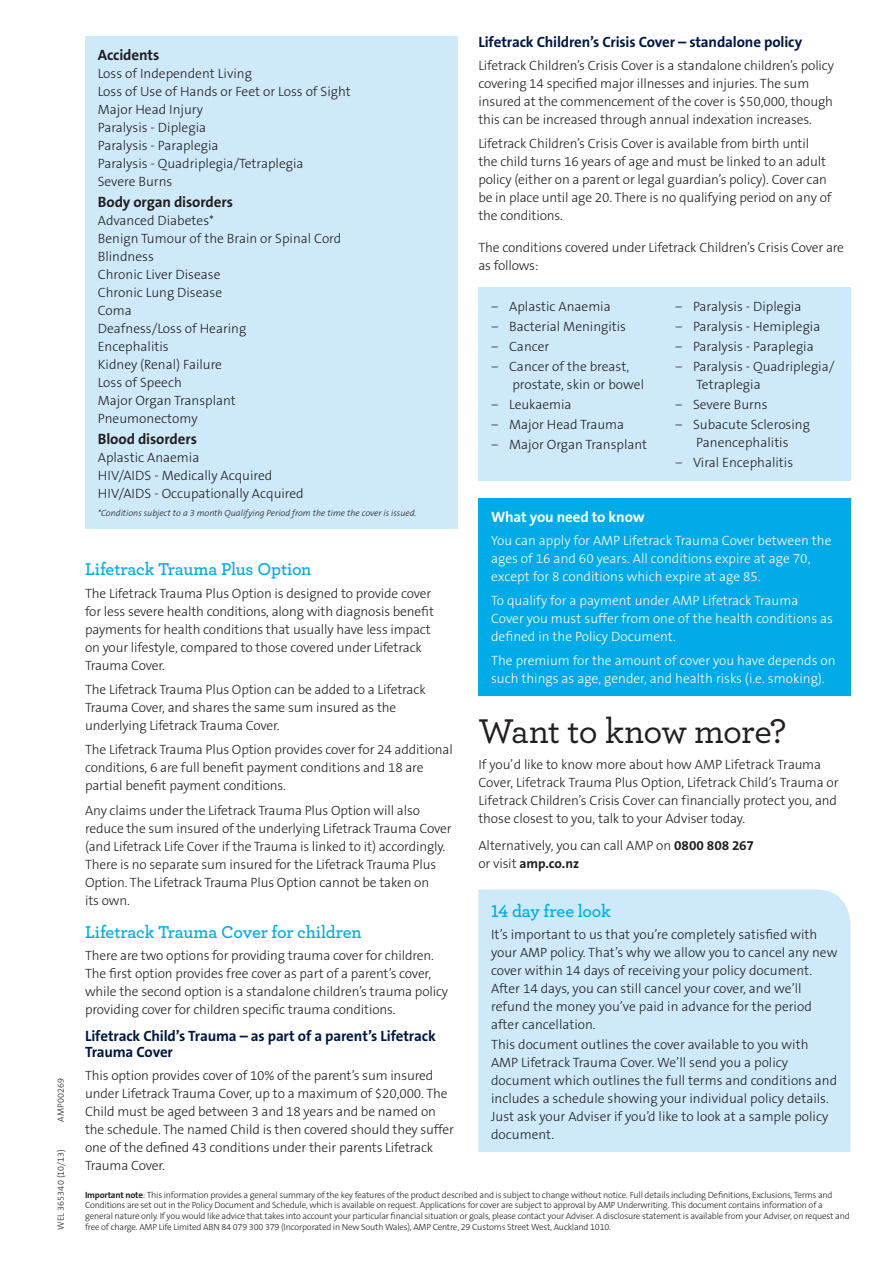
<style>
.page{position:relative;width:893px;height:1263px;background:#fff}
.page>*{position:absolute;margin:0;border:0;box-sizing:border-box;transform-origin:0 0}
.Head1{font:500 36px "Archer";letter-spacing:-.025em;color:#231f20}
.Sub1{font:600 18px "Archer";letter-spacing:-.01em;color:#00abe7}
.Sub2{font:700 15px/16.5px "The Sans B7";letter-spacing:-.01em;color:#001845}
.Sub2-2{font:700 15px "The Sans B7";letter-spacing:-.01em;color:#231f20}
.Sub2-3{font:700 15px "The Sans B7";letter-spacing:-.01em;color:#fff}
.body_copy{font:300 13.5px/18px "The Sans B3";letter-spacing:-.01em;color:#231f20}
.body_copy-2{font:300 13.5px/18px "The Sans B3";color:#fff}
.body{font:300 13.5px/18px "The Sans B3";letter-spacing:-.01em;color:#231f20}
.body_copy-3{font:300 9px/10.8px "The Sans B3";letter-spacing:-.02em;color:#231f20}
.body_copy-4{font:italic 300 9px "The Sans B3";color:#231f20}
.body_copy-5{font:300 9px "The Sans B3";letter-spacing:.015em;color:#231f20}
.body_copy-6{font:300 9px "The Sans B3";letter-spacing:.02em;color:#231f20}
.s1{font-family:"The Sans B7";font-weight:700}
</style>
<div class="page">
<div style="left:478px;top:498px;width:372px;height:198px;background:#00abe7"></div>
<div style="left:478px;top:889px;width:372px;height:263px;background:#cee9f9"></div>
<div style="left:478px;top:288px;width:372px;height:193px;background:#cee9f9"></div>
<div style="left:85px;top:36px;width:372px;height:492px;background:#cee9f9"></div>
<p class="body_copy-6" style="left:56px;top:1122px;width:46px;rotate:-90deg">AMP00269</p>
<p class="body_copy-5" style="left:56px;top:1230px;width:82px;rotate:-90deg">WEL 365340 (10/13)</p>
<p class="Sub2-2" style="left:98px;top:47px;width:63px">Accidents</p>
<p class="body_copy" style="left:98px;top:65px;width:254px">Loss of Independent Living<br>Loss of Use of Hands or Feet or Loss of Sight<br>Major Head Injury<br>Paralysis - Diplegia<br>Paralysis - Paraplegia<br>Paralysis - Quadriplegia/Tetraplegia<br>Severe Burns</p>
<p class="Sub2-2" style="left:98px;top:194px;width:137px">Body organ disorders</p>
<p class="body_copy" style="left:98px;top:212px;width:245px">Advanced Diabetes*<br>Benign Tumour of the Brain or Spinal Cord<br>Blindness<br>Chronic Liver Disease<br>Chronic Lung Disease<br>Coma<br>Deafness/Loss of Hearing<br>Encephalitis<br>Kidney (Renal) Failure<br>Loss of Speech<br>Major Organ Transplant<br>Pneumonectomy</p>
<p class="Sub2-2" style="left:98px;top:431px;width:101px">Blood disorders</p>
<p class="body_copy" style="left:98px;top:449px;width:207px">Aplastic Anaemia<br>HIV/AIDS - Medically Acquired<br>HIV/AIDS - Occupationally Acquired</p>
<p class="body_copy-4" style="left:98px;top:508px;width:320px">*Conditions subject to a 3 month Qualifying Period from the time the cover is issued.</p>
<p class="Sub1" style="left:85px;top:556px;width:228px">Lifetrack Trauma Plus Option</p>
<p class="body_copy" style="left:85px;top:584px;width:350px">The Lifetrack Trauma Plus Option is designed to provide cover for less severe health conditions, along with diagnosis benefit payments for health conditions that usually have less impact on your lifestyle, compared to those covered under Lifetrack Trauma Cover.</p>
<p class="body_copy" style="left:85px;top:681px;width:342px">The Lifetrack Trauma Plus Option can be added to a Lifetrack<br>Trauma Cover, and shares the same sum insured as the underlying Lifetrack Trauma Cover.</p>
<p class="body_copy" style="left:85px;top:741px;width:369px">The Lifetrack Trauma Plus Option provides cover for 24 additional conditions, 6 are full benefit payment conditions and 18 are partial benefit payment conditions.</p>
<p class="body_copy" style="left:85px;top:801px;width:368px">Any claims under the Lifetrack Trauma Plus Option will also reduce the sum insured of the underlying Lifetrack Trauma Cover (and Lifetrack Life Cover if the Trauma is linked to it) accordingly.<br>There is no separate sum insured for the Lifetrack Trauma Plus Option. The Lifetrack Trauma Plus Option cannot be taken on<br>its own.</p>
<p class="Sub1" style="left:85px;top:918px;width:278px">Lifetrack Trauma Cover for children</p>
<p class="body_copy" style="left:85px;top:947px;width:365px">There are two options for providing trauma cover for children.<br>The first option provides free cover as part of a parent’s cover, while the second option is a standalone children’s trauma policy providing cover for children specific trauma conditions.</p>
<p class="Sub2" style="left:85px;top:1028px;width:352px">Lifetrack Child’s Trauma – as part of a parent’s Lifetrack<br>Trauma Cover</p>
<p class="body_copy" style="left:85px;top:1066px;width:370px">This option provides cover of 10% of the parent’s sum insured under Lifetrack Trauma Cover, up to a maximum of $20,000. The Child must be aged between 3 and 18 years and be named on the schedule. The named Child is then covered should they suffer one of the defined 43 conditions under their parents Lifetrack Trauma Cover.</p>
<p class="Sub2" style="left:478px;top:35px;width:325px">Lifetrack Children’s Crisis Cover – standalone policy</p>
<p class="body_copy" style="left:478px;top:57px;width:357px">Lifetrack Children’s Crisis Cover is a standalone children’s policy covering 14 specified major illnesses and injuries. The sum insured at the commencement of the cover is $50,000, though this can be increased through annual indexation increases.</p>
<p class="body_copy" style="left:478px;top:135px;width:355px">Lifetrack Children’s Crisis Cover is available from birth until the child turns 16 years of age and must be linked to an adult policy (either on a parent or legal guardian’s policy). Cover can be in place until age 20. There is no qualifying period on any of the conditions.</p>
<p class="body_copy" style="left:478px;top:239px;width:367px">The conditions covered under Lifetrack Children’s Crisis Cover are as follows:</p>
<p class="body_copy" style="left:491px;top:297px;width:121px">− Aplastic Anaemia</p>
<p class="body_copy" style="left:491px;top:318px;width:136px">− Bacterial Meningitis</p>
<p class="body_copy" style="left:491px;top:338px;width:60px">− Cancer</p>
<p class="body_copy" style="left:512px;top:358px;width:133px;text-indent:-21px">− Cancer of the breast, prostate, skin or bowel</p>
<p class="body_copy" style="left:491px;top:396px;width:82px">− Leukaemia</p>
<p class="body_copy" style="left:491px;top:416px;width:135px">− Major Head Trauma</p>
<p class="body_copy" style="left:491px;top:436px;width:157px">− Major Organ Transplant</p>
<p class="body_copy" style="left:675px;top:297px;width:128px">− Paralysis - Diplegia</p>
<p class="body_copy" style="left:675px;top:318px;width:147px">− Paralysis - Hemiplegia</p>
<p class="body_copy" style="left:675px;top:338px;width:140px">− Paralysis - Paraplegia</p>
<p class="body_copy" style="left:696px;top:358px;width:140px;text-indent:-21px">− Paralysis - Quadriplegia/<br>Tetraplegia</p>
<p class="body_copy" style="left:675px;top:396px;width:94px">− Severe Burns</p>
<p class="body_copy" style="left:675px;top:416px;width:136px;text-align:center">− Subacute Sclerosing<br>Panencephalitis</p>
<p class="body_copy" style="left:675px;top:454px;width:120px">− Viral Encephalitis</p>
<p class="Sub2-3" style="left:491px;top:509px;width:155px">What you need to know</p>
<p class="body_copy-2" style="left:491px;top:531px;width:342px">You can apply for AMP Lifetrack Trauma Cover between the ages of 16 and 60 years. All conditions expire at age 70, except for 8 conditions which expire at age 85.</p>
<p class="body_copy-2" style="left:491px;top:592px;width:343px">To qualify for a payment under AMP Lifetrack Trauma<br>Cover you must suffer from one of the health conditions as defined in the Policy Document.</p>
<p class="body_copy-2" style="left:491px;top:652px;width:346px">The premium for the amount of cover you have depends on such things as age, gender, and health risks (i.e. smoking).</p>
<p class="Head1" style="left:478px;top:705px;width:309px">Want to know more?</p>
<p class="body" style="left:478px;top:756px;width:362px">If you’d like to know more about how AMP Lifetrack Trauma Cover, Lifetrack Trauma Plus Option, Lifetrack Child’s Trauma or Lifetrack Children’s Crisis Cover can financially protect you, and those closest to you, talk to your Adviser today.</p>
<p class="body" style="left:478px;top:836px;width:277px">Alternatively, you can call AMP on <span class="s1">0800 808 267 </span>or visit <span class="s1">amp.co.nz</span></p>
<p class="Sub1" style="left:491px;top:897px;width:121px">14 day free look</p>
<p class="body_copy" style="left:491px;top:926px;width:348px">It’s important to us that you’re completely satisfied with your AMP policy. That’s why we allow you to cancel any new cover within 14 days of receiving your policy document.<br>After 14 days, you can still cancel your cover, and we’ll refund the money you’ve paid in advance for the period after cancellation.</p>
<p class="body_copy" style="left:491px;top:1036px;width:348px">This document outlines the cover available to you with AMP Lifetrack Trauma Cover. We’ll send you a policy document which outlines the full terms and conditions and includes a schedule showing your individual policy details.<br>Just ask your Adviser if you’d like to look at a sample policy document.</p>
<p class="body_copy-3" style="left:85px;top:1189px;width:766px"><span class="s1">Important note</span>: This information provides a general summary of the key features of the product described and is subject to change without notice. Full details including Definitions, Exclusions, Terms and Conditions are set out in the Policy Document and Schedule, which is available on request. Applications for cover are subject to approval by AMP Underwriting. This document contains information of a general nature only. If you would like advice that takes into account your particular financial situation or goals, please contact your Adviser. A disclosure statement is available from your Adviser, on request and free of charge. AMP Life Limited ABN 84 079 300 379 (Incorporated in New South Wales), AMP Centre, 29 Customs Street West, Auckland 1010.</p>
</div>
